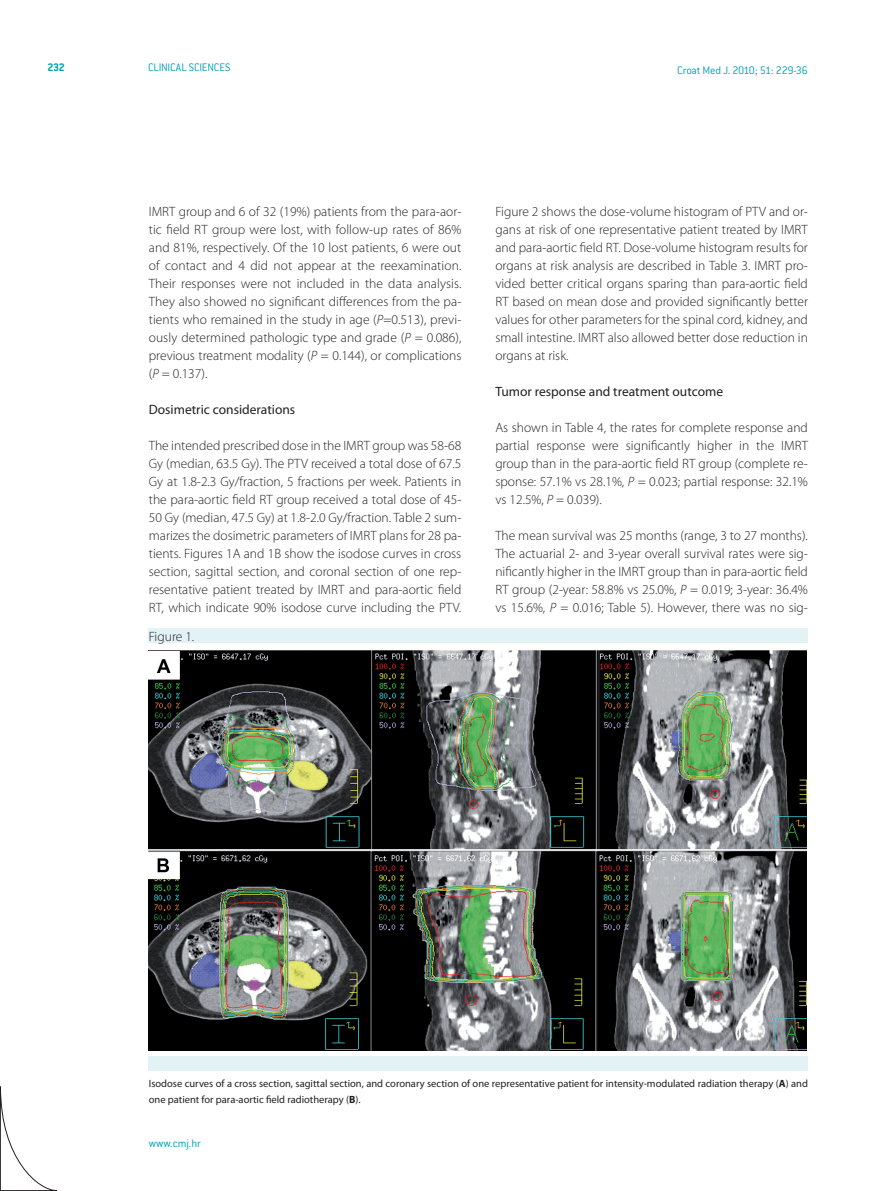
<style>
.page{position:relative;width:893px;height:1191px;background:#fff}
.page>*{position:absolute;margin:0;border:0;box-sizing:border-box;transform-origin:0 0}
.t1{font:300 13.5px/18px "Myriad Pro";color:#231f20;text-align:justify}
.t2{font:13.5px "Myriad Pro";color:#231f20}
.t3{font:300 12px "ITC Conduit LTCE";letter-spacing:-.015em;color:#009fb4}
.t4{font:700 12px "ITC Conduit LTCE";color:#009fb4}
.t5{font:10.5px/15.8px "Myriad Pro";color:#231f20}
.s1{font-style:italic}
.s2{font-weight:700}
</style>
<div class="page">
<svg style="left:0;top:1086px;width:57px;height:105px"></svg>
<img style="left:149px;top:650px;width:657px;height:400px">
<div style="left:149px;top:628px;width:659px;height:15px;background:#e2f2f5"></div>
<div style="left:149px;top:1056px;width:659px;height:14px;background:#e2f2f5"></div>
<p class="t4" style="left:47px;top:60px;width:19px">232</p>
<p class="t3" style="left:148px;top:61px;width:84px">CLINICAL SCIENCES</p>
<p class="t3" style="left:677px;top:63px;width:132px">Croat Med J. 2010; 51: 229-36</p>
<p class="t1" style="left:149px;top:202px;width:314px">IMRT group and 6 of 32 (19%) patients from the para-aor&shy;tic field RT group were lost, with follow-up rates of 86% and 81%, respectively. Of the 10 lost patients, 6 were out of contact and 4 did not appear at the reexamination.<br>Their responses were not included in the data analysis.<br>They also showed no significant differences from the pa&shy;tients who remained in the study in age (<span class="s1">P</span>=0.513), previ&shy;ously determined pathologic type and grade (<span class="s1">P</span> = 0.086), previous treatment modality (<span class="s1">P</span> = 0.144), or complications (<span class="s1">P</span> = 0.137).</p>
<p class="t2" style="left:149px;top:401px;width:148px">Dosimetric considerations</p>
<p class="t1" style="left:149px;top:436px;width:314px">The intended prescribed dose in the IMRT group was 58-68<br>Gy (median, 63.5 Gy). The PTV received a total dose of 67.5<br>Gy at 1.8-2.3 Gy/fraction, 5 fractions per week. Patients in the para-aortic field RT group received a total dose of 45- 50 Gy (median, 47.5 Gy) at 1.8-2.0 Gy/fraction. Table 2 sum&shy;marizes the dosimetric parameters of IMRT plans for 28 pa&shy;tients. Figures 1A and 1B show the isodose curves in cross section, sagittal section, and coronal section of one rep&shy;resentative patient treated by IMRT and para-aortic field RT, which indicate 90% isodose curve including the PTV.</p>
<p class="t1" style="left:149px;top:627px;width:47px">Figure 1.</p>
<p class="t1" style="left:495px;top:202px;width:314px">Figure 2 shows the dose-volume histogram of PTV and or&shy;gans at risk of one representative patient treated by IMRT and para-aortic field RT. Dose-volume histogram results for organs at risk analysis are described in Table 3. IMRT pro&shy;vided better critical organs sparing than para-aortic field RT based on mean dose and provided significantly better values for other parameters for the spinal cord, kidney, and small intestine. IMRT also allowed better dose reduction in organs at risk.</p>
<p class="t2" style="left:495px;top:383px;width:229px">Tumor response and treatment outcome</p>
<p class="t1" style="left:495px;top:418px;width:314px">As shown in Table 4, the rates for complete response and partial response were significantly higher in the IMRT group than in the para-aortic field RT group (complete re&shy;sponse: 57.1% vs 28.1%, <span class="s1">P</span> = 0.023; partial response: 32.1% vs 12.5%, <span class="s1">P</span> = 0.039).</p>
<p class="t1" style="left:495px;top:526px;width:314px">The mean survival was 25 months (range, 3 to 27 months).<br>The actuarial 2- and 3-year overall survival rates were sig&shy;nificantly higher in the IMRT group than in para-aortic field RT group (2-year: 58.8% vs 25.0%, <span class="s1">P</span> = 0.019; 3-year: 36.4% vs 15.6%, <span class="s1">P</span> = 0.016; Table 5). However, there was no sig-</p>
<p class="t5" style="left:149px;top:1075px;width:661px">Isodose curves of a cross section, sagittal section, and coronary section of one representative patient for intensity-modulated radiation therapy (<span class="s2">A</span>) and one patient for para-aortic field radiotherapy (<span class="s2">B</span>).</p>
<p class="t3" style="left:149px;top:1136px;width:54px">www.cmj.hr</p>
</div>
